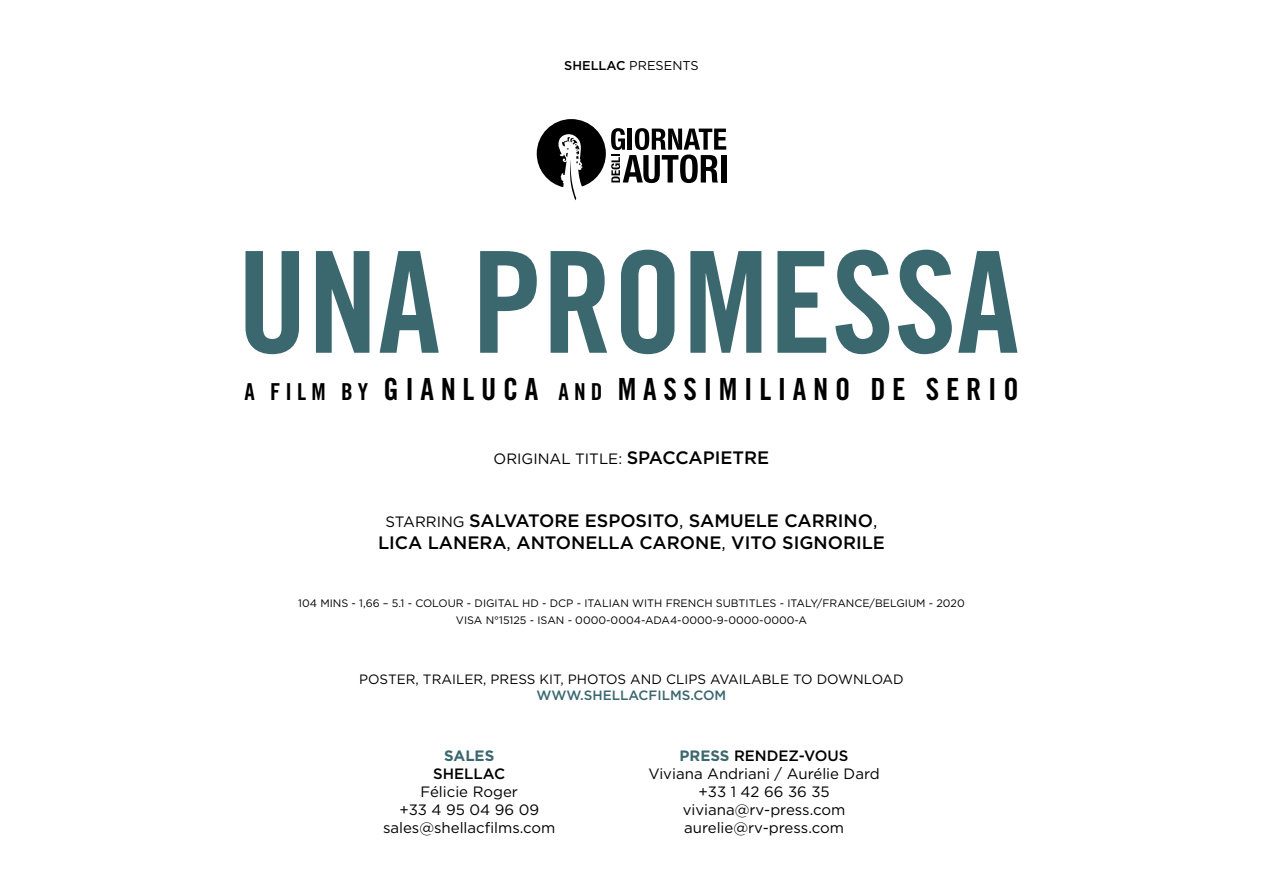
<style>
.page{position:relative;width:1263px;height:893px;background:#fff}
.page>*{position:absolute;margin:0;border:0;box-sizing:border-box;transform-origin:0 0}
.t1{font:30.45px "Trade Gothic LT Std Bd Cn 20";letter-spacing:.22em;color:#000}
.t2{font:500 18px/21.6px "Gotham";color:#000;text-align:center}
.t3{font:15px/18px "Gotham";color:#000;text-align:center}
.t4{font:500 15px "Gotham";color:#000}
.t5{font:700 15px "Gotham";color:#3b676f}
.t6{font:13.5px "Gotham";color:#000}
.t7{font:500 13.5px "Gotham";color:#3b676f}
.t8{font:12.75px "Gotham";color:#000}
.t9{font:10.8px/16.8px "Gotham";color:#000;text-align:center}
.s1{font-weight:500}
.s2{font-size:23.4px}
.s3{font-weight:500;font-size:18px}
.s4{font-weight:400;font-size:15px}
.s5{font-weight:400}
.s6{font-weight:700;color:#3b676f}
</style>
<div class="page">
<svg style="left:537px;top:119px;width:189px;height:81px"></svg>
<svg style="left:245px;top:250px;width:772px;height:104px"></svg>
<p class="t8" style="left:564px;top:57px;width:136px"><span class="s1">SHELLAC</span> PRESENTS</p>
<h1 class="t1" style="left:244px;top:371px;width:776px"><span class="s2">A FILM BY</span> GIANLUCA <span class="s2">AND</span> MASSIMILIANO DE SERIO</h1>
<p class="t3" style="left:494px;top:449px;width:277px">ORIGINAL TITLE: <span class="s3">SPACCAPIETRE</span></p>
<p class="t2" style="left:378px;top:510px;width:508px"><span class="s4">STARRING</span> SALVATORE ESPOSITO<span class="s5">,</span> SAMUELE CARRINO<span class="s5">,<br></span>LICA LANERA<span class="s5">,</span> ANTONELLA CARONE<span class="s5">,</span> VITO SIGNORILE</p>
<p class="t9" style="left:298px;top:595px;width:668px">104 MINS - 1,66 – 5.1 - COLOUR - DIGITAL HD - DCP - ITALIAN WITH FRENCH SUBTITLES - ITALY/FRANCE/BELGIUM - 2020<br>VISA N°15125 - ISAN - 0000-0004-ADA4-0000-9-0000-0000-A</p>
<p class="t6" style="left:359px;top:670px;width:546px">POSTER, TRAILER, PRESS KIT, PHOTOS AND CLIPS AVAILABLE TO DOWNLOAD</p>
<p class="t7" style="left:537px;top:686px;width:191px">WWW.SHELLACFILMS.COM</p>
<p class="t5" style="left:444px;top:746px;width:52px">SALES</p>
<p class="t4" style="left:433px;top:764px;width:73px">SHELLAC</p>
<p class="t3" style="left:383px;top:783px;width:174px">Félicie Roger<br>+33 4 95 04 96 09 sales@shellacfilms.com</p>
<p class="t3" style="left:648px;top:747px;width:233px"><span class="s6">PRESS</span> <span class="s1">RENDEZ-VOUS<br></span>Viviana Andriani / Aurélie Dard +33 1 42 66 36 35 viviana@rv-press.com aurelie@rv-press.com</p>
</div>
